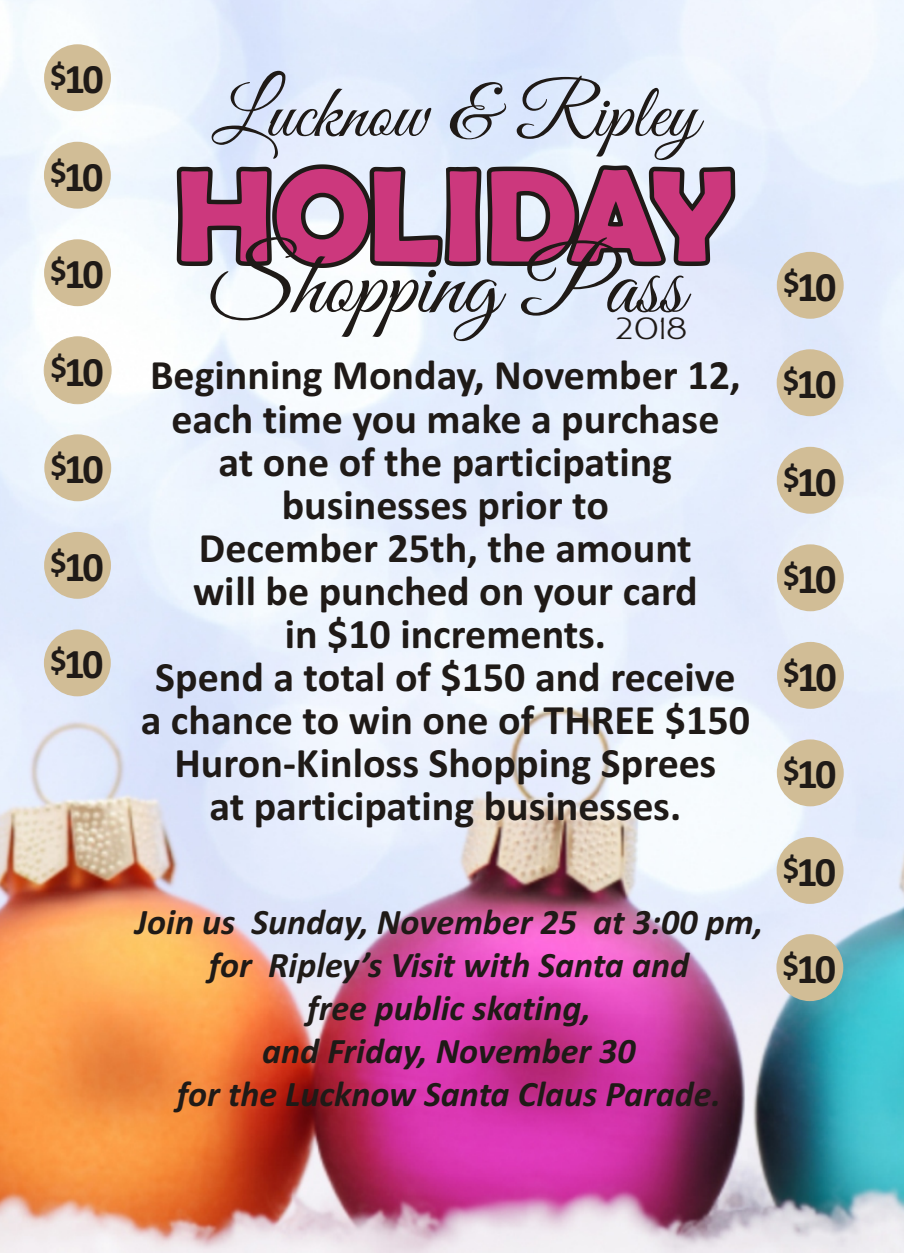
<style>
.page{position:relative;width:904px;height:1253px;background:#fff}
.page>*{position:absolute;margin:0;border:0;box-sizing:border-box;transform-origin:0 0}
.t1{font:700 131.1px "Berlin Sans FB Demi";letter-spacing:-.015em;color:#cc387d}
.t2{font:700 42px/43.2px "Calibri";color:#1f1a17;text-align:center}
.t3{font:italic 700 36px/43.2px "Calibri";color:#1f1a17;text-align:center}
.t4{font:30px "A&S Sign Gothic";color:#1f1a17;scale:1.33 1}
</style>
<div class="page">
<img style="left:0;top:0;width:904px;height:1253px">
<div style="left:777px;top:349px;width:67px;height:67px;background:#d1bd96;border-radius:50%"></div>
<div style="left:777px;top:447px;width:67px;height:67px;background:#d1bd96;border-radius:50%"></div>
<div style="left:777px;top:544px;width:67px;height:67px;background:#d1bd96;border-radius:50%"></div>
<div style="left:777px;top:642px;width:67px;height:67px;background:#d1bd96;border-radius:50%"></div>
<div style="left:777px;top:739px;width:67px;height:67px;background:#d1bd96;border-radius:50%"></div>
<div style="left:777px;top:837px;width:67px;height:67px;background:#d1bd96;border-radius:50%"></div>
<div style="left:776px;top:934px;width:67px;height:67px;background:#d1bd96;border-radius:50%"></div>
<div style="left:777px;top:252px;width:67px;height:67px;background:#d1bd96;border-radius:50%"></div>
<svg style="left:177px;top:164px;width:558px;height:104px;background:#59585a"></svg>
<svg style="left:212px;top:71px;width:492px;height:89px;background:#c7cfdd"></svg>
<svg style="left:210px;top:237px;width:481px;height:104px"></svg>
<div style="left:44px;top:142px;width:67px;height:67px;background:#d1bd96;border-radius:50%"></div>
<div style="left:44px;top:239px;width:67px;height:67px;background:#d1bd96;border-radius:50%"></div>
<div style="left:44px;top:336px;width:67px;height:68px;background:#d1bd96;border:1px solid #d1bd96;border-radius:50%"></div>
<div style="left:44px;top:434px;width:67px;height:67px;background:#d1bd96;border-radius:50%"></div>
<div style="left:44px;top:532px;width:67px;height:67px;background:#d1bd96;border-radius:50%"></div>
<div style="left:44px;top:629px;width:67px;height:67px;background:#d1bd96;border-radius:50%"></div>
<div style="left:44px;top:44px;width:67px;height:67px;background:#d1bd96;border-radius:50%"></div>
<p class="t2" style="left:50px;top:61px;width:55px"><sup>$</sup>10</p>
<p class="t2" style="left:50px;top:158px;width:55px"><sup>$</sup>10</p>
<p class="t2" style="left:50px;top:256px;width:55px"><sup>$</sup>10</p>
<p class="t2" style="left:50px;top:353px;width:55px"><sup>$</sup>10</p>
<p class="t2" style="left:51px;top:451px;width:55px"><sup>$</sup>10</p>
<p class="t2" style="left:50px;top:548px;width:55px"><sup>$</sup>10</p>
<p class="t2" style="left:50px;top:646px;width:55px"><sup>$</sup>10</p>
<h1 class="t1" style="left:175px;top:140px;width:559px">HOLIDAY</h1>
<p class="t4" style="left:617px;top:316px;width:54px">2018</p>
<p class="t2" style="left:141px;top:357px;width:611px">Beginning Monday, November 12, each time you make a purchase<br>at one of the participating businesses prior to<br>December 25th, the amount<br>will be punched on your card<br>in $10 increments.<br>Spend a total of $150 and receive a chance to win one of THREE $150<br>Huron-Kinloss Shopping Sprees<br>at participating businesses.</p>
<p class="t3" style="left:135px;top:903px;width:629px">Join us Sunday, November 25 at 3:00 pm, for Ripley’s Visit with Santa and<br>free public skating,<br>and Friday, November 30<br>for the Lucknow Santa Claus Parade.</p>
<p class="t2" style="left:783px;top:268px;width:55px"><sup>$</sup>10</p>
<p class="t2" style="left:783px;top:366px;width:55px"><sup>$</sup>10</p>
<p class="t2" style="left:783px;top:463px;width:55px"><sup>$</sup>10</p>
<p class="t2" style="left:783px;top:561px;width:55px"><sup>$</sup>10</p>
<p class="t2" style="left:783px;top:658px;width:55px"><sup>$</sup>10</p>
<p class="t2" style="left:783px;top:756px;width:55px"><sup>$</sup>10</p>
<p class="t2" style="left:783px;top:853px;width:55px"><sup>$</sup>10</p>
<p class="t2" style="left:783px;top:951px;width:55px"><sup>$</sup>10</p>
</div>
